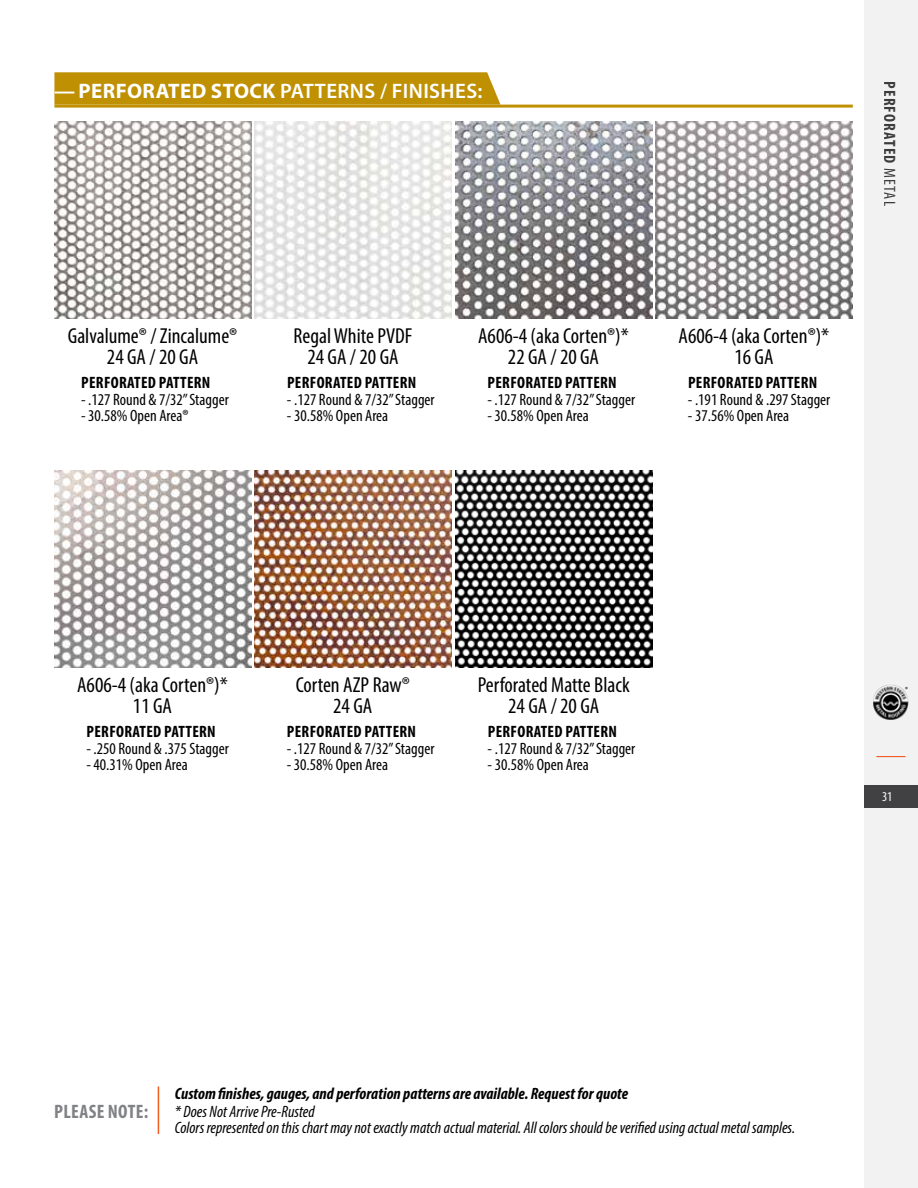
<style>
.page{position:relative;width:918px;height:1188px;background:#fff}
.page>*{position:absolute;margin:0;border:0;box-sizing:border-box;transform-origin:0 0}
.t1{font:condensed 21.75px/21px "Myriad Pro";color:#000;text-align:center}
.t2{font:600 21px "Myriad Pro";letter-spacing:.02em;color:#fff}
.t3{font:700 condensed 19.5px "Myriad Pro";letter-spacing:.02em;color:#808285}
.t4{font:condensed 16.5px "Myriad Pro";color:#000}
.t5{font:italic condensed 16.5px/16.8px "Myriad Pro";color:#000}
.t6{font:700 condensed 16.5px "Myriad Pro";letter-spacing:.02em;color:#000}
.t7{font:italic 700 condensed 16.5px "Myriad Pro";color:#000}
.t8{font:700 condensed 16.5px "Myriad Pro";letter-spacing:.07em;color:#000}
.t9{font:condensed 13.5px "Myriad Pro";color:#fff}
.t10{font:condensed 7.5px "Myriad Pro";color:#000}
.s1{font-weight:700;font-stretch:condensed}
.s2{font-weight:700}
.s3{font-weight:400}
</style>
<div class="page">
<div style="left:864px;top:0;width:54px;height:1188px;background:#f2f2f2"></div>
<img style="left:874px;top:685px;width:34px;height:34px">
<hr style="left:876px;top:756px;width:30px;height:1px;background:#f15d22">
<div style="left:864px;top:785px;width:54px;height:23px;background:#414042"></div>
<hr style="left:54px;top:105px;width:799px;height:3px;background:#bf9002">
<svg style="left:54px;top:72px;width:446px;height:33px;background:#c09309"></svg>
<hr style="left:158px;top:1086px;width:1px;height:48px;background:#f15d22">
<img style="left:54px;top:122px;width:197px;height:197px">
<img style="left:255px;top:122px;width:197px;height:197px">
<img style="left:455px;top:122px;width:197px;height:197px">
<img style="left:656px;top:122px;width:197px;height:197px">
<img style="left:54px;top:471px;width:197px;height:197px">
<img style="left:254px;top:471px;width:197px;height:197px">
<img style="left:455px;top:471px;width:197px;height:197px">
<p class="t2" style="left:54px;top:77px;width:430px"><span class="s1">—</span> <span class="s2">PERFORATED STOCK</span> PATTERNS / FINISHES:</p>
<h1 class="t1" style="left:68px;top:325px;width:171px">Galvalume® / Zincalume®<br>24 GA / 20 GA</h1>
<p class="t6" style="left:81px;top:373px;width:131px">PERFORATED PATTERN</p>
<p class="t4" style="left:81px;top:389px;width:149px">- .127 Round &amp; 7/32” Stagger</p>
<p class="t4" style="left:81px;top:406px;width:109px">- 30.58% Open Area®</p>
<h1 class="t1" style="left:294px;top:325px;width:120px">Regal White PVDF<br>24 GA / 20 GA</h1>
<p class="t6" style="left:287px;top:373px;width:131px">PERFORATED PATTERN</p>
<p class="t4" style="left:287px;top:389px;width:149px">- .127 Round &amp; 7/32” Stagger</p>
<p class="t4" style="left:287px;top:406px;width:103px">- 30.58% Open Area</p>
<h1 class="t1" style="left:478px;top:325px;width:152px">A606-4 (aka Corten®)*<br>22 GA / 20 GA</h1>
<p class="t6" style="left:488px;top:373px;width:131px">PERFORATED PATTERN</p>
<p class="t4" style="left:487px;top:389px;width:149px">- .127 Round &amp; 7/32” Stagger</p>
<p class="t4" style="left:487px;top:406px;width:103px">- 30.58% Open Area</p>
<h1 class="t1" style="left:679px;top:325px;width:152px">A606-4 (aka Corten®)*<br>16 GA</h1>
<p class="t6" style="left:688px;top:373px;width:131px">PERFORATED PATTERN</p>
<p class="t4" style="left:688px;top:389px;width:144px">- .191 Round &amp; .297 Stagger</p>
<p class="t4" style="left:688px;top:406px;width:103px">- 37.56% Open Area</p>
<p class="t8" style="left:900px;top:81px;width:127px;rotate:90deg">PERFORATED <span class="s3">METAL</span></p>
<h1 class="t1" style="left:77px;top:675px;width:152px">A606-4 (aka Corten®)*<br>11 GA</h1>
<p class="t6" style="left:87px;top:722px;width:131px">PERFORATED PATTERN</p>
<p class="t4" style="left:86px;top:739px;width:144px">- .250 Round &amp; .375 Stagger</p>
<p class="t4" style="left:86px;top:755px;width:103px">- 40.31% Open Area</p>
<h1 class="t1" style="left:296px;top:675px;width:116px">Corten AZP Raw®<br>24 GA</h1>
<p class="t6" style="left:287px;top:722px;width:131px">PERFORATED PATTERN</p>
<p class="t4" style="left:287px;top:739px;width:149px">- .127 Round &amp; 7/32” Stagger</p>
<p class="t4" style="left:287px;top:755px;width:103px">- 30.58% Open Area</p>
<h1 class="t1" style="left:478px;top:675px;width:153px">Perforated Matte Black<br>24 GA / 20 GA</h1>
<p class="t6" style="left:488px;top:722px;width:131px">PERFORATED PATTERN</p>
<p class="t4" style="left:488px;top:739px;width:149px">- .127 Round &amp; 7/32” Stagger</p>
<p class="t4" style="left:488px;top:755px;width:103px">- 30.58% Open Area</p>
<p class="t10" style="left:905px;top:685px;width:4px">®</p>
<p class="t9" style="left:882px;top:788px;width:12px">31</p>
<p class="t7" style="left:175px;top:1083px;width:455px">Custom finishes, gauges, and perforation patterns are available. Request for quote</p>
<p class="t3" style="left:54px;top:1099px;width:96px">PLEASE NOTE:</p>
<p class="t5" style="left:175px;top:1103px;width:622px">* Does Not Arrive Pre-Rusted<br>Colors represented on this chart may not exactly match actual material. All colors should be verified using actual metal samples.</p>
</div>
